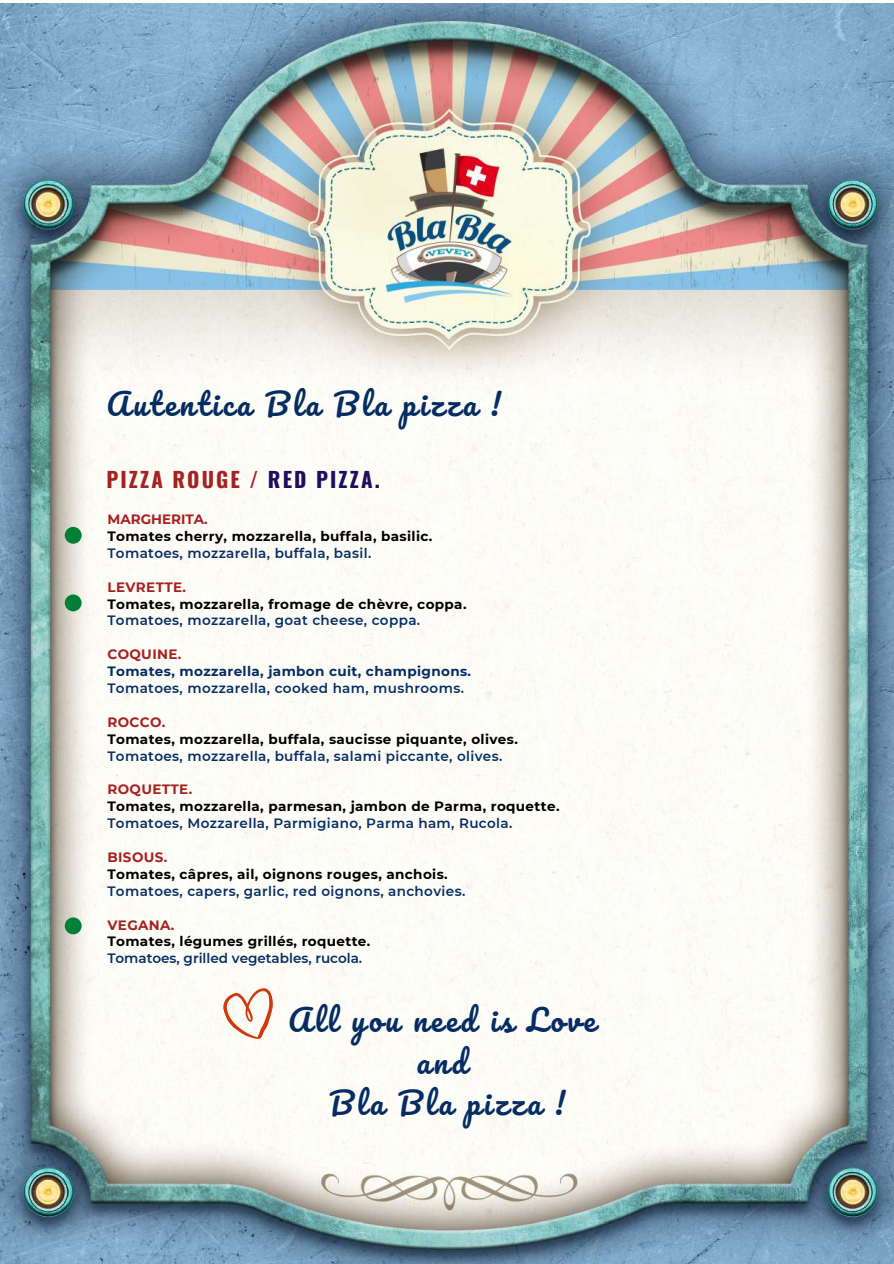
<style>
.page{position:relative;width:894px;height:1264px;background:#fff}
.page>*{position:absolute;margin:0;border:0;box-sizing:border-box;transform-origin:0 0}
.t1{font:30px/41.7px "Pacifico";letter-spacing:.1em;color:#052d63;text-align:center}
.t2{font:700 21px "Oswald";letter-spacing:.1em;color:#a62121}
.t3{font:700 13.5px "Montserrat";letter-spacing:.03em;color:#000}
.t4{font:600 13.5px "Montserrat";letter-spacing:.03em;color:#052d63}
.t5{font:700 13.5px "Montserrat";letter-spacing:.025em;color:#a62121}
.t6{font:700 13.5px "Montserrat";letter-spacing:.03em;color:#052d63}
.t7{font:600 13.5px "Montserrat";color:#052d63}
.t8{font:700 13.5px "Montserrat";color:#a62121}
.s1{color:#1e0e5d}
</style>
<div class="page">
<img style="left:0;top:4px;width:893px;height:1259px">
<div style="left:65px;top:917px;width:17px;height:17px;background:#008037;border-radius:50%"></div>
<div style="left:65px;top:594px;width:17px;height:17px;background:#008037;border-radius:50%"></div>
<div style="left:65px;top:527px;width:17px;height:17px;background:#008037;border-radius:50%"></div>
<svg style="left:219px;top:981px;width:65px;height:66px"></svg>
<h1 class="t1" style="left:106px;top:384px;width:396px">Autentica Bla Bla pizza !</h1>
<h2 class="t2" style="left:106px;top:463px;width:275px">PIZZA ROUGE / <span class="s1">RED PIZZA.</span></h2>
<p class="t8" style="left:107px;top:511px;width:102px">MARGHERITA.</p>
<p class="t3" style="left:107px;top:528px;width:326px">Tomates cherry, mozzarella, buffala, basilic.</p>
<p class="t4" style="left:107px;top:544px;width:265px">Tomatoes, mozzarella, buffala, basil.</p>
<p class="t5" style="left:107px;top:578px;width:80px">LEVRETTE.</p>
<p class="t3" style="left:107px;top:595px;width:360px">Tomates, mozzarella, fromage de chèvre, coppa.</p>
<p class="t4" style="left:107px;top:612px;width:314px">Tomatoes, mozzarella, goat cheese, coppa.</p>
<p class="t5" style="left:107px;top:646px;width:75px">COQUINE.</p>
<p class="t6" style="left:107px;top:663px;width:365px">Tomates, mozzarella, jambon cuit, champignons.</p>
<p class="t4" style="left:107px;top:680px;width:358px">Tomatoes, mozzarella, cooked ham, mushrooms.</p>
<p class="t5" style="left:107px;top:713px;width:59px">ROCCO.</p>
<p class="t3" style="left:107px;top:730px;width:412px">Tomates, mozzarella, buffala, saucisse piquante, olives.</p>
<p class="t4" style="left:107px;top:747px;width:396px">Tomatoes, mozzarella, buffala, salami piccante, olives.</p>
<p class="t5" style="left:107px;top:781px;width:86px">ROQUETTE.</p>
<p class="t3" style="left:107px;top:798px;width:453px">Tomates, mozzarella, parmesan, jambon de Parma, roquette.</p>
<p class="t4" style="left:107px;top:815px;width:406px">Tomatoes, Mozzarella, Parmigiano, Parma ham, Rucola.</p>
<p class="t5" style="left:107px;top:848px;width:61px">BISOUS.</p>
<p class="t3" style="left:107px;top:865px;width:342px">Tomates, câpres, ail, oignons rouges, anchois.</p>
<p class="t4" style="left:107px;top:882px;width:359px">Tomatoes, capers, garlic, red oignons, anchovies.</p>
<p class="t5" style="left:107px;top:916px;width:68px">VEGANA.</p>
<p class="t3" style="left:107px;top:933px;width:264px">Tomates, légumes grillés, roquette.</p>
<p class="t7" style="left:107px;top:950px;width:256px">Tomatoes, grilled vegetables, rucola.</p>
<h1 class="t1" style="left:288px;top:1000px;width:308px">All you need is Love and<br>Bla Bla pizza !</h1>
</div>
